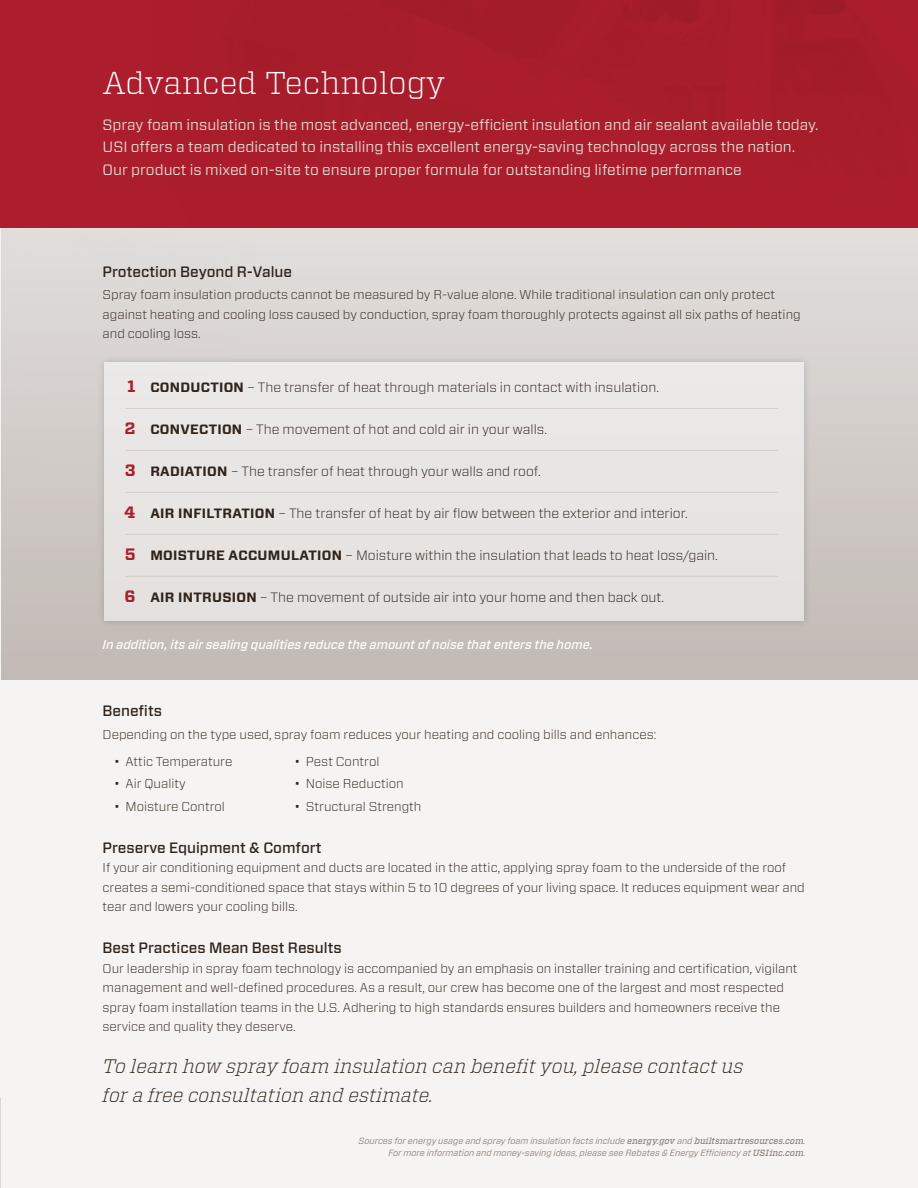
<style>
.page{position:relative;width:918px;height:1188px;background:#f5f4f3}
.page>*{position:absolute;margin:0;border:0;box-sizing:border-box;transform-origin:0 0}
.t1{font:300 31.5px "Vitesse";color:#fff}
.t2{font:italic 300 19.5px/28.5px "Vitesse";color:#31251b}
.t3{font:700 16.5px "Vitesse";color:#ac1e2d}
.t4{font:15px/22.5px "Forza";color:#dfdad0}
.t5{font:500 15px "Forza";color:#31251b}
.t6{font:300 13.5px "Forza";color:#31251b}
.t7{font:300 12.75px/19.5px "Forza";color:#31251b}
.t8{font:italic 500 12.75px "Forza";color:#fff}
.t9{font:italic 9px/12px "Forza";color:#8f827a;text-align:right}
.s1{font-weight:700}
.s2{font-family:"Vitesse";font-weight:500}
</style>
<div class="page">
<svg style="left:1px;top:228px;width:917px;height:452px;background:#d1cbc8"></svg>
<img style="left:0;top:0;width:353px;height:530px">
<div style="left:1px;top:0;width:917px;height:228px;background:#ac1e2d"></div>
<div style="left:96px;top:354px;width:717px;height:275px;background:#000;opacity:.3"></div>
<div style="left:104px;top:363px;width:700px;height:258px;background:#e8e5e3"></div>
<hr style="left:125px;top:408px;width:653px;height:1px;background:#c1b8af">
<hr style="left:125px;top:450px;width:653px;height:1px;background:#c1b8af">
<hr style="left:125px;top:492px;width:653px;height:1px;background:#c1b8af">
<hr style="left:125px;top:534px;width:653px;height:1px;background:#c1b8af">
<hr style="left:125px;top:576px;width:653px;height:1px;background:#c1b8af">
<h1 class="t1" style="left:103px;top:61px;width:344px">Advanced Technology</h1>
<p class="t4" style="left:103px;top:113px;width:718px">Spray foam insulation is the most advanced, energy-efficient insulation and air sealant available today.<br>USI offers a team dedicated to installing this excellent energy-saving technology across the nation.<br>Our product is mixed on-site to ensure proper formula for outstanding lifetime performance</p>
<p class="t5" style="left:103px;top:262px;width:191px">Protection Beyond R-Value</p>
<p class="t7" style="left:103px;top:285px;width:700px">Spray foam insulation products cannot be measured by R-value alone. While traditional insulation can only protect against heating and cooling loss caused by conduction, spray foam thoroughly protects against all six paths of heating and cooling loss.</p>
<p class="t3" style="left:127px;top:376px;width:10px">1</p>
<p class="t3" style="left:125px;top:418px;width:13px">2</p>
<p class="t3" style="left:125px;top:460px;width:12px">3</p>
<p class="t3" style="left:124px;top:502px;width:13px">4</p>
<p class="t3" style="left:125px;top:544px;width:12px">5</p>
<p class="t3" style="left:125px;top:586px;width:13px">6</p>
<p class="t6" style="left:150px;top:378px;width:510px"><span class="s1">CONDUCTION</span> – The transfer of heat through materials in contact with insulation.</p>
<p class="t6" style="left:150px;top:420px;width:398px"><span class="s1">CONVECTION</span> – The movement of hot and cold air in your walls.</p>
<p class="t6" style="left:150px;top:462px;width:392px"><span class="s1">RADIATION</span> – The transfer of heat through your walls and roof.</p>
<p class="t6" style="left:150px;top:504px;width:539px"><span class="s1">AIR INFILTRATION</span> – The transfer of heat by air flow between the exterior and interior.</p>
<p class="t6" style="left:150px;top:546px;width:569px"><span class="s1">MOISTURE ACCUMULATION</span> – Moisture within the insulation that leads to heat loss/gain.</p>
<p class="t6" style="left:150px;top:588px;width:515px"><span class="s1">AIR INTRUSION</span> – The movement of outside air into your home and then back out.</p>
<p class="t8" style="left:103px;top:636px;width:492px">In addition, its air sealing qualities reduce the amount of noise that enters the home.</p>
<p class="t5" style="left:103px;top:701px;width:61px">Benefits</p>
<p class="t7" style="left:103px;top:724px;width:555px">Depending on the type used, spray foam reduces your heating and cooling bills and enhances:</p>
<p class="t7" style="left:114px;top:751px;width:120px">• Attic Temperature</p>
<p class="t7" style="left:114px;top:774px;width:73px">• Air Quality</p>
<p class="t7" style="left:114px;top:796px;width:112px">• Moisture Control</p>
<p class="t5" style="left:103px;top:837px;width:221px">Preserve Equipment &amp; Comfort</p>
<p class="t7" style="left:103px;top:858px;width:704px">If your air conditioning equipment and ducts are located in the attic, applying spray foam to the underside of the roof creates a semi-conditioned space that stays within 5 to 10 degrees of your living space. It reduces equipment wear and tear and lowers your cooling bills.</p>
<p class="t5" style="left:103px;top:938px;width:241px">Best Practices Mean Best Results</p>
<p class="t7" style="left:103px;top:958px;width:697px">Our leadership in spray foam technology is accompanied by an emphasis on installer training and certification, vigilant management and well-defined procedures. As a result, our crew has become one of the largest and most respected spray foam installation teams in the U.S. Adhering to high standards ensures builders and homeowners receive the service and quality they deserve.</p>
<h2 class="t2" style="left:103px;top:1051px;width:643px">To learn how spray foam insulation can benefit you, please contact us for a free consultation and estimate.</h2>
<p class="t7" style="left:294px;top:751px;width:87px">• Pest Control</p>
<p class="t7" style="left:294px;top:774px;width:111px">• Noise Reduction</p>
<p class="t7" style="left:294px;top:796px;width:129px">• Structural Strength</p>
<p class="t9" style="left:358px;top:1135px;width:449px">Sources for energy usage and spray foam insulation facts include <span class="s2">energy.gov</span> and <span class="s2">builtsmartresources.com</span>.<br>For more information and money-saving ideas, please see Rebates &amp; Energy Efficiency at <span class="s2">USIinc.com</span>.</p>
</div>
